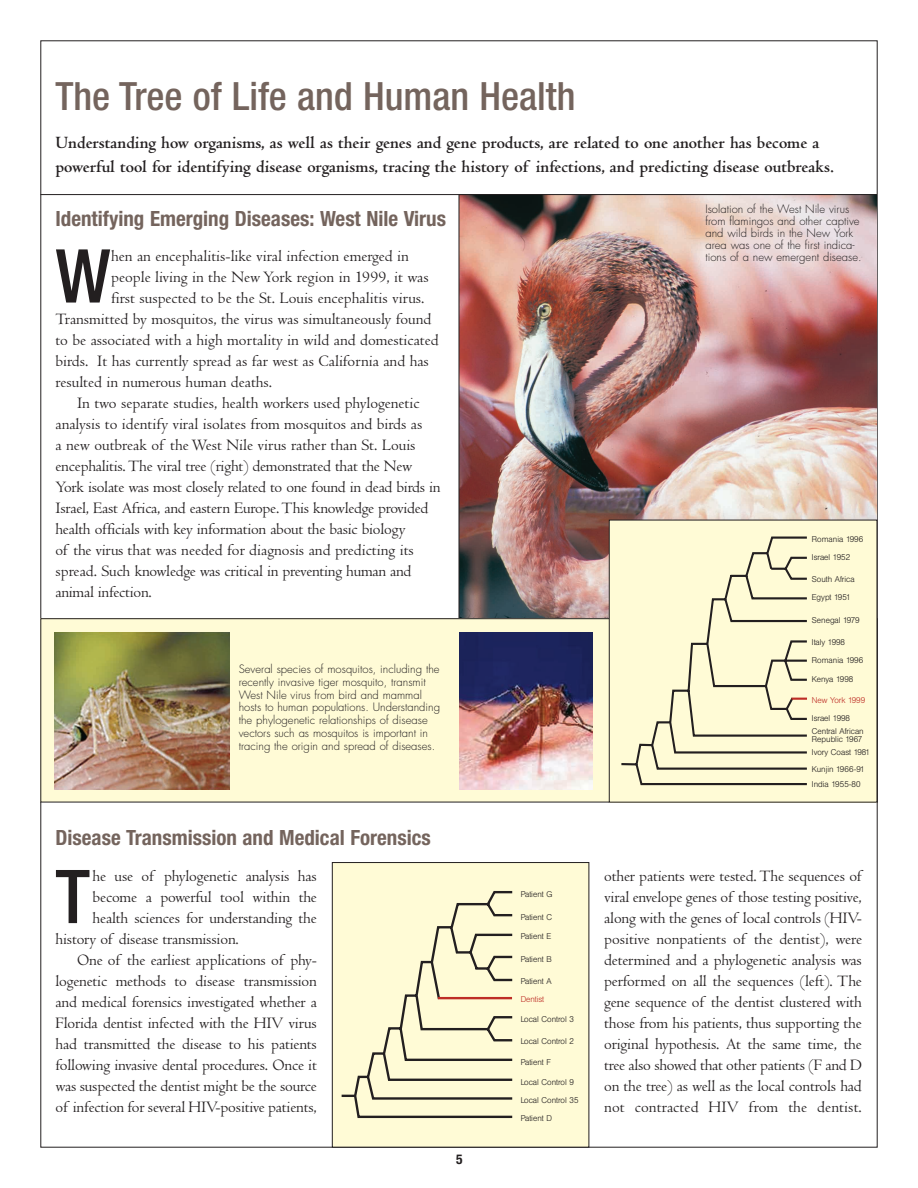
<style>
.page{position:relative;width:918px;height:1188px;background:#fff}
.page>*{position:absolute;margin:0;border:0;box-sizing:border-box;transform-origin:0 0}
.t1{font:500 condensed 74.4px "Helvetica Neue";color:#231f20}
.t2{font:500 condensed 39px "Helvetica Neue";color:#74645d}
.t3{font:700 condensed 21px "Helvetica Neue";color:#74645d}
.t4{font:700 18px/24px "Centaur";color:#231f20}
.t5{font:16.5px/21px "Centaur";letter-spacing:-.01em;color:#231f20;text-align:justify}
.t6{font:700 condensed 13.5px "Helvetica Neue";color:#231f20}
.t7{font:300 11.25px/12.8px "Futura";color:#231f20}
.t8{font:300 8.25px/18px "Helvetica BQ";color:#231f20}
.t9{font:300 8.25px "Helvetica BQ";color:#be2d26}
.s1{font-family:"Adobe Garamond"}
</style>
<div class="page">
<img style="left:460px;top:195px;width:417px;height:423px">
<hr style="left:40px;top:194px;width:837px;height:1px;background:#231f20">
<hr style="left:459px;top:195px;width:1px;height:577px;background:#231f20">
<div style="left:41px;top:619px;width:836px;height:183px;background:#fffbd6"></div>
<img style="left:54px;top:633px;width:176px;height:156px">
<img style="left:460px;top:633px;width:133px;height:156px">
<div style="left:609px;top:520px;width:268px;height:282px;background:#fffbd6"></div>
<svg style="left:621px;top:536px;width:186px;height:250px"></svg>
<svg style="left:792px;top:698px;width:15px;height:2px"></svg>
<div style="left:332px;top:863px;width:257px;height:284px;background:#fffbd6"></div>
<svg style="left:342px;top:891px;width:171px;height:228px"></svg>
<div style="left:332px;top:862px;width:257px;height:285px;border:1px solid #231f20"></div>
<h2 class="t2" style="left:56px;top:82px;width:522px">The Tree of Life and Human Health</h2>
<p class="t4" style="left:56px;top:132px;width:780px">Understanding how organisms, as well as their genes and gene products, are related to one another has become a powerful tool for identifying disease organisms, tracing the history of infections, and predicting disease outbreaks.</p>
<p class="t3" style="left:56px;top:211px;width:392px">Identifying Emerging Diseases: West Nile Virus</p>
<h1 class="t1" style="left:56px;top:249px;width:57px">W</h1>
<p class="t5" style="left:111px;top:247px;width:299px">hen an encephalitis-like viral infection emerged in</p>
<p class="t5" style="left:111px;top:268px;width:319px">people living in the New York region in <span class="s1">1</span>999, it was</p>
<p class="t5" style="left:111px;top:289px;width:315px">first suspected to be the St. Louis encephalitis virus.</p>
<p class="t5" style="left:55px;top:310px;width:377px">Transmitted by mosquitos, the virus was simultaneously found</p>
<p class="t5" style="left:55px;top:331px;width:385px">to be associated with a high mortality in wild and domesticated</p>
<p class="t5" style="left:55px;top:352px;width:375px">birds. It has currently spread as far west as California and has</p>
<p class="t5" style="left:55px;top:373px;width:218px">resulted in numerous human deaths.</p>
<p class="t5" style="left:77px;top:394px;width:344px">In two separate studies, health workers used phylogenetic</p>
<p class="t5" style="left:55px;top:415px;width:368px">analysis to identify viral isolates from mosquitos and birds as</p>
<p class="t5" style="left:55px;top:436px;width:362px">a new outbreak of the West Nile virus rather than St. Louis</p>
<p class="t5" style="left:55px;top:457px;width:358px">encephalitis. The viral tree (right) demonstrated that the New</p>
<p class="t5" style="left:55px;top:478px;width:387px">York isolate was most closely related to one found in dead birds in</p>
<p class="t5" style="left:55px;top:499px;width:375px">Israel, East Africa, and eastern Europe. This knowledge provided</p>
<p class="t5" style="left:55px;top:520px;width:352px">health officials with key information about the basic biology</p>
<p class="t5" style="left:55px;top:541px;width:360px">of the virus that was needed for diagnosis and predicting its</p>
<p class="t5" style="left:55px;top:562px;width:357px">spread. Such knowledge was critical in preventing human and</p>
<p class="t5" style="left:55px;top:583px;width:98px">animal infection.</p>
<p class="t7" style="left:239px;top:663px;width:203px">Several species of mosquitos, including the recently invasive tiger mosquito, transmit West Nile virus from bird and mammal hosts to human populations. Understanding the phylogenetic relationships of disease vectors such as mosquitos is important in tracing the origin and spread of diseases.</p>
<p class="t3" style="left:56px;top:830px;width:377px">Disease Transmission and Medical Forensics</p>
<h1 class="t1" style="left:55px;top:870px;width:36px">T</h1>
<p class="t5" style="left:93px;top:867px;width:226px">he use of phylogenetic analysis has</p>
<p class="t5" style="left:93px;top:888px;width:226px">become a powerful tool within the</p>
<p class="t5" style="left:93px;top:909px;width:226px">health sciences for understanding the</p>
<p class="t5" style="left:55px;top:930px;width:185px">history of disease transmission.</p>
<p class="t5" style="left:77px;top:951px;width:241px">One of the earliest applications of phy-</p>
<p class="t5" style="left:55px;top:972px;width:263px">logenetic methods to disease transmission</p>
<p class="t5" style="left:55px;top:993px;width:263px">and medical forensics investigated whether a</p>
<p class="t5" style="left:55px;top:1014px;width:263px">Florida dentist infected with the HIV virus</p>
<p class="t5" style="left:55px;top:1035px;width:263px">had transmitted the disease to his patients</p>
<p class="t5" style="left:55px;top:1056px;width:263px">following invasive dental procedures. Once it</p>
<p class="t5" style="left:55px;top:1077px;width:263px">was suspected the dentist might be the source</p>
<p class="t5" style="left:55px;top:1098px;width:263px">of infection for several HIV-positive patients,</p>
<p class="t6" style="left:456px;top:1154px;width:8px">5</p>
<p class="t7" style="left:705px;top:204px;width:158px;line-height:12px">Isolation of the West Nile virus from flamingos and other captive and wild birds in the New York area was one of the first indica&shy;tions of a new emergent disease.</p>
<p class="t8" style="left:812px;top:531px;width:53px">Romania 1996<br>Israel 1952</p>
<p class="t8" style="left:812px;top:571px;width:44px">South Africa<br>Egypt 1951</p>
<p class="t8" style="left:812px;top:612px;width:49px">Senegal 1979</p>
<p class="t8" style="left:812px;top:635px;width:53px;line-height:17.2px">Italy 1998<br>Romania 1996</p>
<p class="t8" style="left:812px;top:671px;width:43px">Kenya 1998</p>
<p class="t9" style="left:812px;top:697px;width:55px">New York 1999</p>
<p class="t8" style="left:812px;top:712px;width:53px;line-height:13.4px">Israel 1998<br>Central African</p>
<p class="t8" style="left:812px;top:733px;width:60px;line-height:13.5px">Republic 1967<br>Ivory Coast 1981</p>
<p class="t8" style="left:812px;top:762px;width:54px;line-height:15px">Kunjin 1966-91<br>India 1955-80</p>
<p class="t8" style="left:521px;top:886px;width:33px">Patient G</p>
<p class="t8" style="left:521px;top:909px;width:33px">Patient C</p>
<p class="t8" style="left:521px;top:928px;width:32px">Patient E</p>
<p class="t8" style="left:521px;top:951px;width:33px">Patient B</p>
<p class="t8" style="left:521px;top:973px;width:32px">Patient A</p>
<p class="t9" style="left:521px;top:997px;width:25px">Dentist</p>
<p class="t8" style="left:521px;top:1011px;width:55px">Local Control 3</p>
<p class="t8" style="left:521px;top:1033px;width:55px">Local Control 2</p>
<p class="t8" style="left:521px;top:1054px;width:31px">Patient F</p>
<p class="t8" style="left:521px;top:1074px;width:59px">Local Control 9<br>Local Control 35<br>Patient D</p>
<p class="t5" style="left:604px;top:867px;width:259px">other patients were tested. The sequences of viral envelope genes of those testing positive, along with the genes of local controls (HIV&shy;positive nonpatients of the dentist), were determined and a phylogenetic analysis was performed on all the sequences (left). The gene sequence of the dentist clustered with those from his patients, thus supporting the original hypothesis. At the same time, the tree also showed that other patients (F and D on the tree) as well as the local controls had not contracted HIV from the dentist.</p>
</div>
